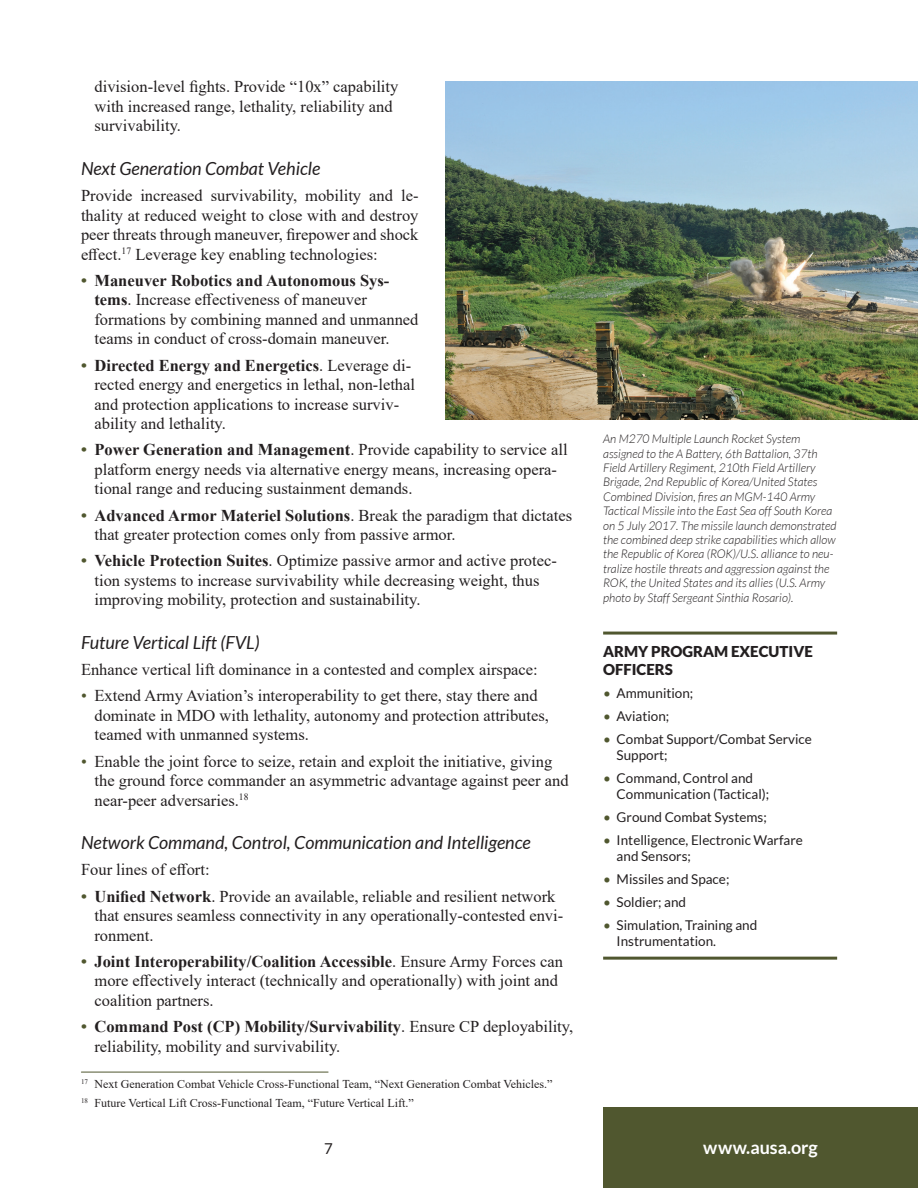
<style>
.page{position:relative;width:918px;height:1188px;background:#fff}
.page>*{position:absolute;margin:0;border:0;box-sizing:border-box;transform-origin:0 0}
.t1{font:italic 18px "Lato";color:#231f20}
.t2{font:700 18px "Lato";color:#fff}
.t3{font:16.5px/19.5px "Times New Roman";color:#231f20}
.t4{font:900 15px/18px "Lato";color:#231f20}
.t5{font:15px "Lato";color:#231f20}
.t6{font:13.5px/16.2px "Lato";color:#231f20}
.t7{font:italic 300 12px/14.4px "Lato";color:#231f20}
.t8{font:12px/18.8px "Times New Roman";color:#231f20}
.s1{font-weight:700;color:#50572f}
.s2{font-weight:700}
.s3{color:#50572f}
</style>
<div class="page">
<div style="left:603px;top:1107px;width:315px;height:81px;background:#50572f"></div>
<hr style="left:81px;top:1072px;width:247px;height:1px;background:#50572f">
<img style="left:446px;top:81px;width:472px;height:339px">
<hr style="left:603px;top:632px;width:234px;height:3px;background:#50572f">
<hr style="left:603px;top:957px;width:234px;height:3px;background:#50572f">
<p class="t3" style="left:94px;top:77px;width:305px">division-level fights. Provide “10x” capability with increased range, lethality, reliability and survivability.</p>
<p class="t1" style="left:81px;top:158px;width:241px">Next Generation Combat Vehicle</p>
<p class="t3" style="left:81px;top:185px;width:339px;text-align:justify">Provide increased survivability, mobility and le&shy;thality at reduced weight to close with and destroy peer threats through maneuver, firepower and shock effect.<sup>17</sup> Leverage key enabling technologies:</p>
<p class="t3" style="left:95px;top:270px;width:326px;text-indent:-13px"><span class="s1">•</span> <span class="s2">Maneuver Robotics and Autonomous Sys&shy;tems</span>. Increase effectiveness of maneuver formations by combining manned and unmanned teams in conduct of cross-domain maneuver.</p>
<p class="t3" style="left:95px;top:355px;width:322px;text-indent:-13px"><span class="s1">•</span> <span class="s2">Directed Energy and Energetics</span>. Leverage di&shy;rected energy and energetics in lethal, non-lethal and protection applications to increase surviv&shy;ability and lethality.</p>
<p class="t3" style="left:95px;top:440px;width:475px;text-indent:-13px"><span class="s1">•</span> <span class="s2">Power Generation and Management</span>. Provide capability to service all platform energy needs via alternative energy means, increasing opera&shy;tional range and reducing sustainment demands.</p>
<p class="t3" style="left:95px;top:505px;width:479px;text-indent:-13px"><span class="s1">•</span> <span class="s2">Advanced Armor Materiel Solutions</span>. Break the paradigm that dictates that greater protection comes only from passive armor.</p>
<p class="t3" style="left:95px;top:551px;width:464px;text-indent:-13px"><span class="s1">•</span> <span class="s2">Vehicle Protection Suites</span>. Optimize passive armor and active protec&shy;tion systems to increase survivability while decreasing weight, thus improving mobility, protection and sustainability.</p>
<p class="t1" style="left:81px;top:632px;width:180px">Future Vertical Lift (FVL)</p>
<p class="t3" style="left:81px;top:659px;width:458px">Enhance vertical lift dominance in a contested and complex airspace:</p>
<p class="t3" style="left:94px;top:686px;width:456px;text-indent:-13px"><span class="s3">•</span> Extend Army Aviation’s interoperability to get there, stay there and dominate in MDO with lethality, autonomy and protection attributes, teamed with unmanned systems.</p>
<p class="t3" style="left:94px;top:751px;width:476px;text-indent:-13px"><span class="s3">•</span> Enable the joint force to seize, retain and exploit the initiative, giving the ground force commander an asymmetric advantage against peer and near-peer adversaries.<sup>18</sup></p>
<p class="t1" style="left:81px;top:833px;width:451px">Network Command, Control, Communication and Intelligence</p>
<p class="t3" style="left:81px;top:860px;width:130px">Four lines of effort:</p>
<p class="t3" style="left:94px;top:886px;width:470px;text-indent:-13px"><span class="s1">•</span> <span class="s2">Unified Network</span>. Provide an available, reliable and resilient network that ensures seamless connectivity in any operationally-contested envi&shy;ronment.</p>
<p class="t3" style="left:94px;top:951px;width:470px;text-indent:-13px"><span class="s1">•</span> <span class="s2">Joint Interoperability/Coalition Accessible</span>. Ensure Army Forces can more effectively interact (technically and operationally) with joint and coalition partners.</p>
<p class="t3" style="left:94px;top:1016px;width:480px;text-indent:-13px"><span class="s1">•</span> <span class="s2">Command Post (CP) Mobility/Survivability</span>. Ensure CP deployability, reliability, mobility and survivability.</p>
<p class="t8" style="left:81px;top:1075px;width:473px"><sup>17</sup> Next Generation Combat Vehicle Cross-Functional Team, “Next Generation Combat Vehicles.”<br><sup>18</sup> Future Vertical Lift Cross-Functional Team, “Future Vertical Lift.”</p>
<p class="t7" style="left:603px;top:432px;width:235px">An M270 Multiple Launch Rocket System assigned to the A Battery, 6th Battalion, 37th Field Artillery Regiment, 210th Field Artillery Brigade, 2nd Republic of Korea/United States Combined Division, fires an MGM-140 Army Tactical Missile into the East Sea off South Korea on 5 July 2017. The missile launch demonstrated the combined deep strike capabilities which allow the Republic of Korea (ROK)/U.S. alliance to neu&shy;tralize hostile threats and aggression against the ROK, the United States and its allies (U.S. Army photo by Staff Sergeant Sinthia Rosario).</p>
<p class="t4" style="left:603px;top:642px;width:211px">ARMY PROG RAM EXECUTIVE<br>OFFICERS</p>
<p class="t6" style="left:603px;top:685px;width:92px"><span class="s3">•</span> Ammunition;</p>
<p class="t6" style="left:603px;top:708px;width:68px"><span class="s3">•</span> Aviation;</p>
<p class="t6" style="left:617px;top:731px;width:197px;text-indent:-14px"><span class="s3">•</span> Combat Support/Combat Service<br>Support;</p>
<p class="t6" style="left:617px;top:770px;width:154px;text-indent:-14px"><span class="s3">•</span> Command, Control and<br>Communication (Tactical);</p>
<p class="t6" style="left:603px;top:809px;width:165px"><span class="s3">•</span> Ground Combat Systems;</p>
<p class="t6" style="left:617px;top:832px;width:188px;text-indent:-14px"><span class="s3">•</span> Intelligence, Electronic Warfare and Sensors;</p>
<p class="t6" style="left:603px;top:871px;width:128px"><span class="s3">•</span> Missiles and Space;</p>
<p class="t6" style="left:603px;top:894px;width:85px"><span class="s3">•</span> Soldier; and</p>
<p class="t6" style="left:617px;top:917px;width:142px;text-indent:-14px"><span class="s3">•</span> Simulation, Training and<br>Instrumentation.</p>
<p class="t5" style="left:324px;top:1140px;width:10px">7</p>
<p class="t2" style="left:703px;top:1137px;width:116px">www.ausa.org</p>
</div>
